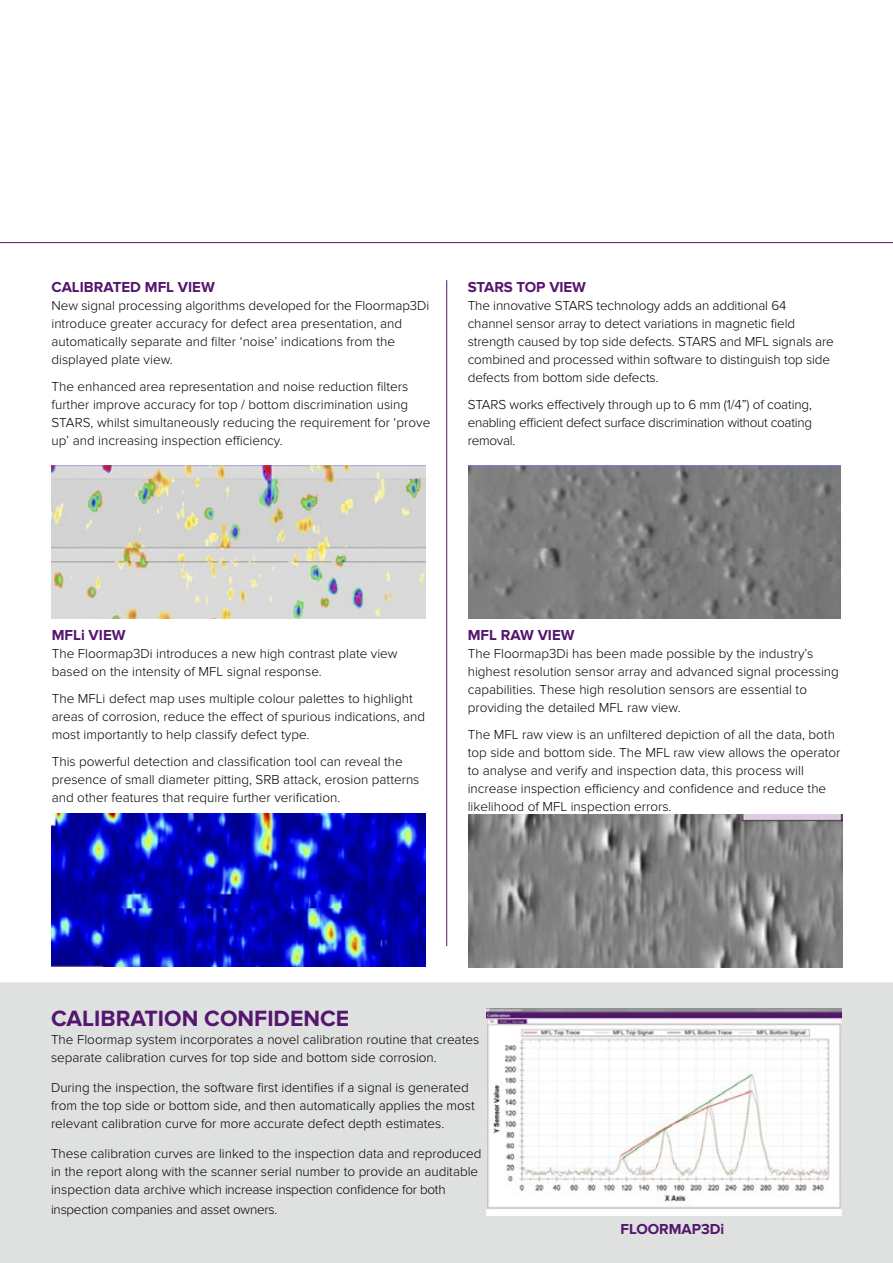
<style>
.page{position:relative;width:893px;height:1263px;background:#fff}
.page>*{position:absolute;margin:0;border:0;box-sizing:border-box;transform-origin:0 0}
.t1{font:700 22.95px "Proxima Nova";color:#54166e}
.t2{font:700 15px "Proxima Nova";color:#54166e}
.t3{font:300 13.5px/18px "Proxima Nova";color:#000}
.t4{font:300 13.5px "Proxima Nova";letter-spacing:-.02em;color:#000}
</style>
<div class="page">
<div style="left:0;top:982px;width:893px;height:281px;background:#dfe0e0"></div>
<hr style="left:0;top:242px;width:893px;height:1px;background:#54166e">
<hr style="left:446px;top:280px;width:1px;height:666px;background:#54166e">
<img style="left:486px;top:1008px;width:356px;height:208px">
<img style="left:468px;top:465px;width:372px;height:153px">
<img style="left:52px;top:465px;width:374px;height:153px">
<img style="left:52px;top:814px;width:374px;height:153px">
<img style="left:468px;top:814px;width:375px;height:153px">
<p class="t2" style="left:51px;top:279px;width:165px">CALIBRATED MFL VIEW</p>
<p class="t3" style="left:51px;top:297px;width:379px">New signal processing algorithms developed for the Floormap3Di introduce greater accuracy for defect area presentation, and automatically separate and filter ‘noise’ indications from the displayed plate view.</p>
<p class="t3" style="left:51px;top:378px;width:380px">The enhanced area representation and noise reduction filters further improve accuracy for top / bottom discrimination using STARS, whilst simultaneously reducing the requirement for ‘prove up’ and increasing inspection efficiency.</p>
<p class="t2" style="left:468px;top:279px;width:120px">STARS TOP VIEW</p>
<p class="t3" style="left:468px;top:297px;width:368px">The innovative STARS technology adds an additional 64 channel sensor array to detect variations in magnetic field strength caused by top side defects. STARS and MFL signals are combined and processed within software to distinguish top side defects from bottom side defects.</p>
<p class="t3" style="left:468px;top:396px;width:346px;text-align:justify">STARS works effectively through up to 6 mm (1/4”) of coating, enabling efficient defect surface discrimination without coating removal.</p>
<p class="t2" style="left:52px;top:627px;width:75px">MFLi VIEW</p>
<p class="t3" style="left:52px;top:645px;width:347px">The Floormap3Di introduces a new high contrast plate view based on the intensity of MFL signal response.</p>
<p class="t3" style="left:52px;top:690px;width:375px">The MFLi defect map uses multiple colour palettes to highlight areas of corrosion, reduce the effect of spurious indications, and most importantly to help classify defect type.</p>
<p class="t3" style="left:52px;top:753px;width:369px">This powerful detection and classification tool can reveal the presence of small diameter pitting, SRB attack, erosion patterns and other features that require further verification.</p>
<p class="t2" style="left:468px;top:627px;width:108px">MFL RAW VIEW</p>
<p class="t3" style="left:468px;top:645px;width:373px">The Floormap3Di has been made possible by the industry’s highest resolution sensor array and advanced signal processing capabilities. These high resolution sensors are essential to providing the detailed MFL raw view.</p>
<p class="t3" style="left:468px;top:726px;width:374px">The MFL raw view is an unfiltered depiction of all the data, both top side and bottom side. The MFL raw view allows the operator to analyse and verify and inspection data, this process will increase inspection efficiency and confidence and reduce the likelihood of MFL inspection errors.</p>
<h1 class="t1" style="left:51px;top:1005px;width:300px">CALIBRATION CONFIDENCE</h1>
<p class="t3" style="left:51px;top:1031px;width:430px">The Floormap system incorporates a novel calibration routine that creates separate calibration curves for top side and bottom side corrosion.</p>
<p class="t3" style="left:51px;top:1079px;width:425px">During the inspection, the software first identifies if a signal is generated from the top side or bottom side, and then automatically applies the most relevant calibration curve for more accurate defect depth estimates.</p>
<p class="t3" style="left:51px;top:1145px;width:432px">These calibration curves are linked to the inspection data and reproduced in the report along with the scanner serial number to provide an auditable inspection data archive which increase inspection confidence for both</p>
<p class="t4" style="left:51px;top:1201px;width:228px">inspection companies and asset owners.</p>
<p class="t2" style="left:621px;top:1220px;width:105px">FLOORMAP3Di</p>
</div>
